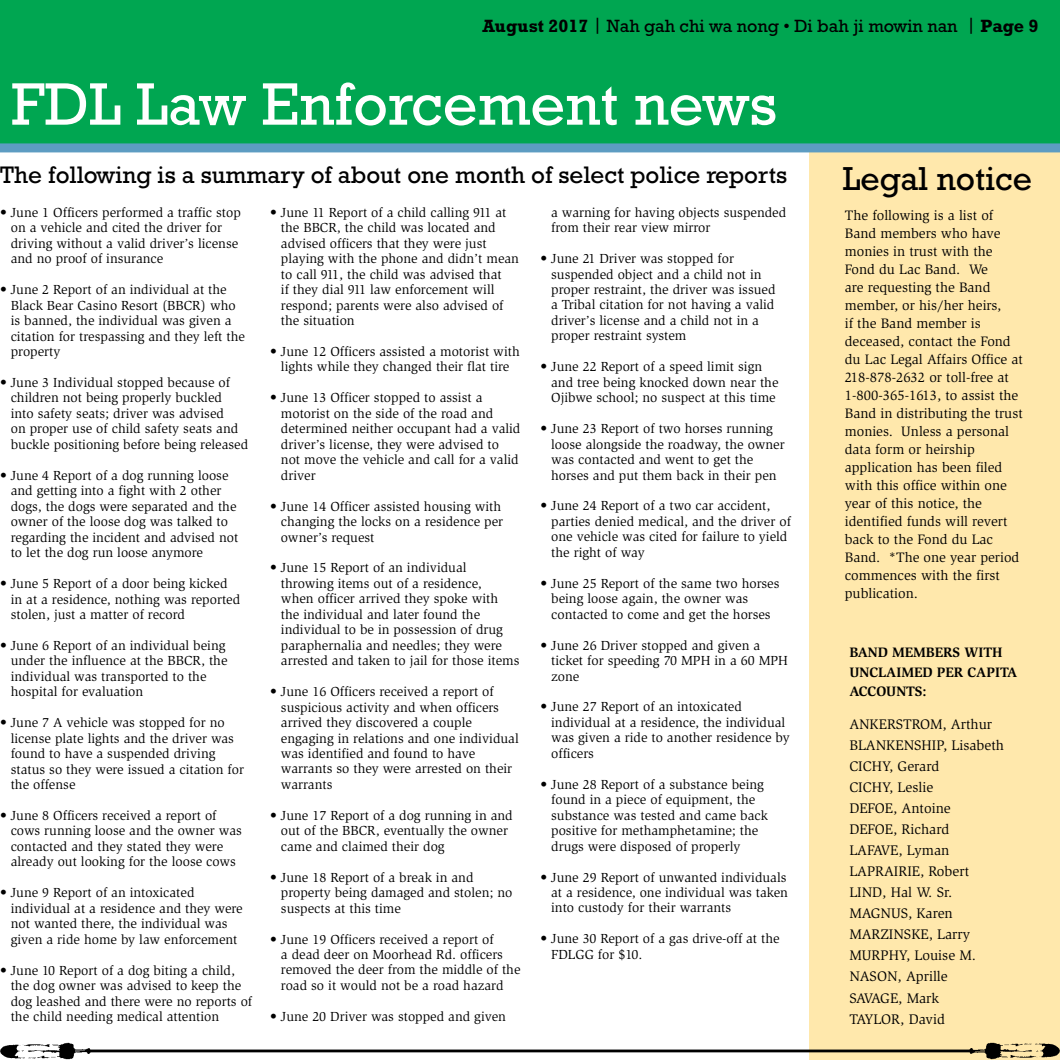
<style>
.page{position:relative;width:1060px;height:1060px;background:#fff}
.page>*{position:absolute;margin:0;border:0;box-sizing:border-box;transform-origin:0 0}
.t1{font:60.9px "Rockwell Std";color:#fff}
.t2{font:33.75px "Rockwell Std";color:#000}
.t3{font:24.3px "Rockwell Std";color:#000}
.t4{font:18px "Rockwell Std";color:#000}
.t5{font:14.25px/21px "Slimbach Std";color:#000}
.t6{font:14.1px/18px "Slimbach Std";color:#000}
.t7{font:700 14.1px/19.6px "Slimbach Std";color:#000}
.t8{font:13.5px/15.5px "Slimbach Std";color:#000}
.s1{font-weight:700}
</style>
<div class="page">
<div style="left:808px;top:69px;width:251px;height:990px;background:#ffe8ac"></div>
<div style="left:0;top:0;width:1059px;height:144px;background:#00a651"></div>
<div style="left:0;top:143px;width:1059px;height:9px;background:#5d9cc2"></div>
<img style="left:0;top:1042px;width:92px;height:17px">
<img style="left:967px;top:1042px;width:92px;height:17px">
<hr style="left:89px;top:1049px;width:881px;height:2px;background:#000">
<h3 class="t4" style="left:482px;top:15px;width:557px"><span class="s1">August 2017</span> | Nah gah chi wa nong • Di bah ji mowin nan | <span class="s1">Page 9</span></h3>
<h1 class="t1" style="left:11px;top:69px;width:767px">FDL Law Enforcement news</h1>
<h3 class="t3" style="left:0;top:160px;width:788px">The following is a summary of about one month of select police reports</h3>
<p class="t8" style="left:11px;top:205px;width:232px;text-indent:-11px">• June 1 Officers performed a traffic stop on a vehicle and cited the driver for driving without a valid driver’s license and no proof of insurance</p>
<p class="t8" style="left:11px;top:282px;width:236px;text-indent:-11px">• June 2 Report of an individual at the<br>Black Bear Casino Resort (BBCR) who is banned, the individual was given a citation for trespassing and they left the property</p>
<p class="t8" style="left:11px;top:375px;width:239px;text-indent:-11px">• June 3 Individual stopped because of children not being properly buckled into safety seats; driver was advised<br>on proper use of child safety seats and buckle positioning before being released</p>
<p class="t8" style="left:11px;top:467px;width:229px;text-indent:-11px">• June 4 Report of a dog running loose and getting into a fight with 2 other dogs, the dogs were separated and the owner of the loose dog was talked to regarding the incident and advised not to let the dog run loose anymore</p>
<p class="t8" style="left:11px;top:575px;width:231px;text-indent:-11px">• June 5 Report of a door being kicked in at a residence, nothing was reported stolen, just a matter of record</p>
<p class="t8" style="left:11px;top:637px;width:218px;text-indent:-11px">• June 6 Report of an individual being under the influence at the BBCR, the individual was transported to the hospital for evaluation</p>
<p class="t8" style="left:11px;top:714px;width:235px;text-indent:-11px">• June 7 A vehicle was stopped for no license plate lights and the driver was found to have a suspended driving status so they were issued a citation for the offense</p>
<p class="t8" style="left:11px;top:807px;width:232px;text-indent:-11px">• June 8 Officers received a report of cows running loose and the owner was contacted and they stated they were already out looking for the loose cows</p>
<p class="t8" style="left:11px;top:884px;width:233px;text-indent:-11px">• June 9 Report of an intoxicated individual at a residence and they were not wanted there, the individual was given a ride home by law enforcement</p>
<p class="t8" style="left:11px;top:962px;width:243px;text-indent:-11px">• June 10 Report of a dog biting a child, the dog owner was advised to keep the dog leashed and there were no reports of the child needing medical attention</p>
<p class="t8" style="left:281px;top:205px;width:239px;text-indent:-11px">• June 11 Report of a child calling 911 at the BBCR, the child was located and advised officers that they were just playing with the phone and didn’t mean to call 911, the child was advised that<br>if they dial 911 law enforcement will respond; parents were also advised of the situation</p>
<p class="t8" style="left:270px;top:344px;width:251px;text-align:center">• June 12 Officers assisted a motorist with lights while they changed their flat tire</p>
<p class="t8" style="left:281px;top:390px;width:241px;text-indent:-11px">• June 13 Officer stopped to assist a motorist on the side of the road and determined neither occupant had a valid driver’s license, they were advised to not move the vehicle and call for a valid driver</p>
<p class="t8" style="left:281px;top:498px;width:224px;text-indent:-11px">• June 14 Officer assisted housing with changing the locks on a residence per owner’s request</p>
<p class="t8" style="left:281px;top:560px;width:240px;text-indent:-11px">• June 15 Report of an individual throwing items out of a residence,<br>when officer arrived they spoke with the individual and later found the individual to be in possession of drug paraphernalia and needles; they were arrested and taken to jail for those items</p>
<p class="t8" style="left:281px;top:683px;width:239px;text-indent:-11px">• June 16 Officers received a report of suspicious activity and when officers arrived they discovered a couple engaging in relations and one individual was identified and found to have warrants so they were arrested on their warrants</p>
<p class="t8" style="left:281px;top:807px;width:233px;text-indent:-11px">• June 17 Report of a dog running in and out of the BBCR, eventually the owner came and claimed their dog</p>
<p class="t8" style="left:281px;top:869px;width:233px;text-indent:-11px">• June 18 Report of a break in and property being damaged and stolen; no suspects at this time</p>
<p class="t8" style="left:281px;top:931px;width:241px;text-indent:-11px">• June 19 Officers received a report of<br>a dead deer on Moorhead Rd. officers removed the deer from the middle of the road so it would not be a road hazard</p>
<p class="t8" style="left:270px;top:1008px;width:237px">• June 20 Driver was stopped and given</p>
<p class="t8" style="left:551px;top:204px;width:236px">a warning for having objects suspended from their rear view mirror</p>
<p class="t8" style="left:551px;top:251px;width:226px;text-indent:-11px">• June 21 Driver was stopped for suspended object and a child not in proper restraint, the driver was issued a Tribal citation for not having a valid driver’s license and a child not in a proper restraint system</p>
<p class="t8" style="left:551px;top:359px;width:229px;text-indent:-11px">• June 22 Report of a speed limit sign and tree being knocked down near the<br>Ojibwe school; no suspect at this time</p>
<p class="t8" style="left:551px;top:421px;width:235px;text-indent:-11px">• June 23 Report of two horses running loose alongside the roadway, the owner was contacted and went to get the horses and put them back in their pen</p>
<p class="t8" style="left:551px;top:498px;width:241px;text-indent:-11px">• June 24 Report of a two car accident, parties denied medical, and the driver of one vehicle was cited for failure to yield the right of way</p>
<p class="t8" style="left:551px;top:575px;width:230px;text-indent:-11px">• June 25 Report of the same two horses being loose again, the owner was contacted to come and get the horses</p>
<p class="t8" style="left:551px;top:637px;width:238px;text-indent:-11px">• June 26 Driver stopped and given a ticket for speeding 70 MPH in a 60 MPH zone</p>
<p class="t8" style="left:551px;top:699px;width:240px;text-indent:-11px">• June 27 Report of an intoxicated individual at a residence, the individual was given a ride to another residence by officers</p>
<p class="t8" style="left:551px;top:776px;width:218px;text-indent:-11px">• June 28 Report of a substance being found in a piece of equipment, the substance was tested and came back positive for methamphetamine; the drugs were disposed of properly</p>
<p class="t8" style="left:551px;top:869px;width:238px;text-align:justify;text-indent:-11px">• June 29 Report of unwanted individuals at a residence, one individual was taken into custody for their warrants</p>
<p class="t8" style="left:551px;top:930px;width:230px;text-indent:-11px">• June 30 Report of a gas drive-off at the<br>FDLGG for $10.</p>
<h2 class="t2" style="left:842px;top:159px;width:191px">Legal notice</h2>
<p class="t6" style="left:844px;top:206px;width:179px">The following is a list of<br>Band members who have monies in trust with the<br>Fond du Lac Band. We<br>are requesting the Band member, or his/her heirs,<br>if the Band member is deceased, contact the Fond du Lac Legal Affairs Office at<br>218-878-2632 or toll-free at<br>1-800-365-1613, to assist the<br>Band in distributing the trust monies. Unless a personal data form or heirship application has been filed with this office within one year of this notice, the identified funds will revert back to the Fond du Lac<br>Band. *The one year period commences with the first publication.</p>
<p class="t7" style="left:849px;top:642px;width:169px">BAND MEMBERS WITH<br>UNCLAIMED PER CAPITA<br>ACCOUNTS:</p>
<p class="t5" style="left:849px;top:713px;width:156px">ANKERSTROM, Arthur<br>BLANKENSHIP, Lisabeth<br>CICHY, Gerard<br>CICHY, Leslie<br>DEFOE, Antoine<br>DEFOE, Richard<br>LAFAVE, Lyman<br>LAPRAIRIE, Robert<br>LIND, Hal W. Sr.<br>MAGNUS, Karen<br>MARZINSKE, Larry<br>MURPHY, Louise M.<br>NASON, Aprille<br>SAVAGE, Mark<br>TAYLOR, David</p>
</div>
